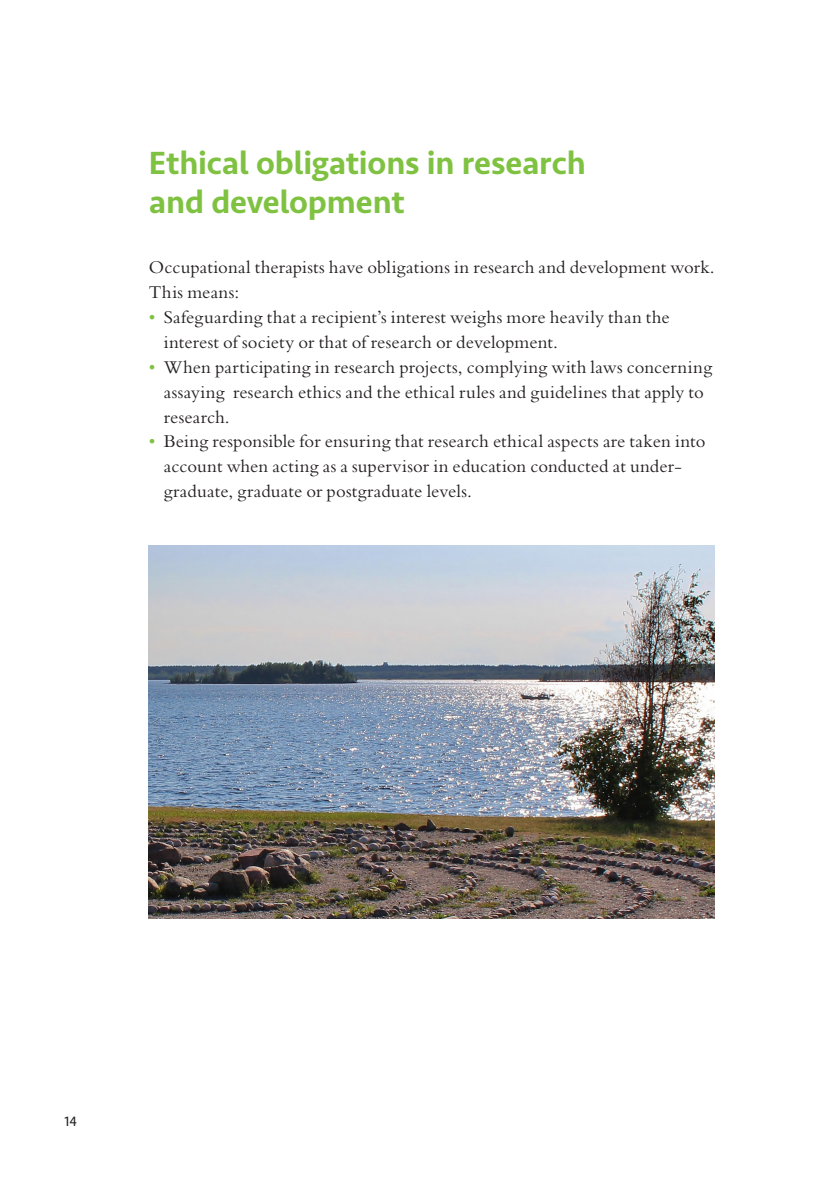
<style>
.page{position:relative;width:839px;height:1186px;background:#fff}
.page>*{position:absolute;margin:0;border:0;box-sizing:border-box;transform-origin:0 0}
.Rubrik_1{font:500 33.25px/38.5px "Seravek Basic";letter-spacing:-.005em;color:#7fc241}
.Brödtext{font:18.72px/24.8px "Bembo Std";letter-spacing:.005em;color:#231f20}
.t1{font:14px "Seravek Basic";color:#231f20}
.s1{color:#7fc241}
</style>
<div class="page">
<img style="left:149px;top:546px;width:565px;height:372px">
<p class="Rubrik_1" style="left:149px;top:143px;width:438px">Ethical obligations in research and development</p>
<p class="Brödtext" style="left:149px;top:255px;width:567px">Occupational therapists have obligations in research and development work.<br>This means:</p>
<p class="Brödtext" style="left:164px;top:304px;width:507px;text-indent:-15px"><span class="s1">•</span> Safeguarding that a recipient’s interest weighs more heavily than the interest of society or that of research or development.</p>
<p class="Brödtext" style="left:164px;top:354px;width:549px;text-indent:-15px"><span class="s1">•</span> When participating in research projects, complying with laws concerning assaying research ethics and the ethical rules and guidelines that apply to research.</p>
<p class="Brödtext" style="left:164px;top:429px;width:543px;text-indent:-15px"><span class="s1">•</span> Being responsible for ensuring that research ethical aspects are taken into account when acting as a supervisor in education conducted at under&shy;graduate, graduate or postgraduate levels.</p>
<p class="t1" style="left:64px;top:1113px;width:14px">14</p>
</div>
